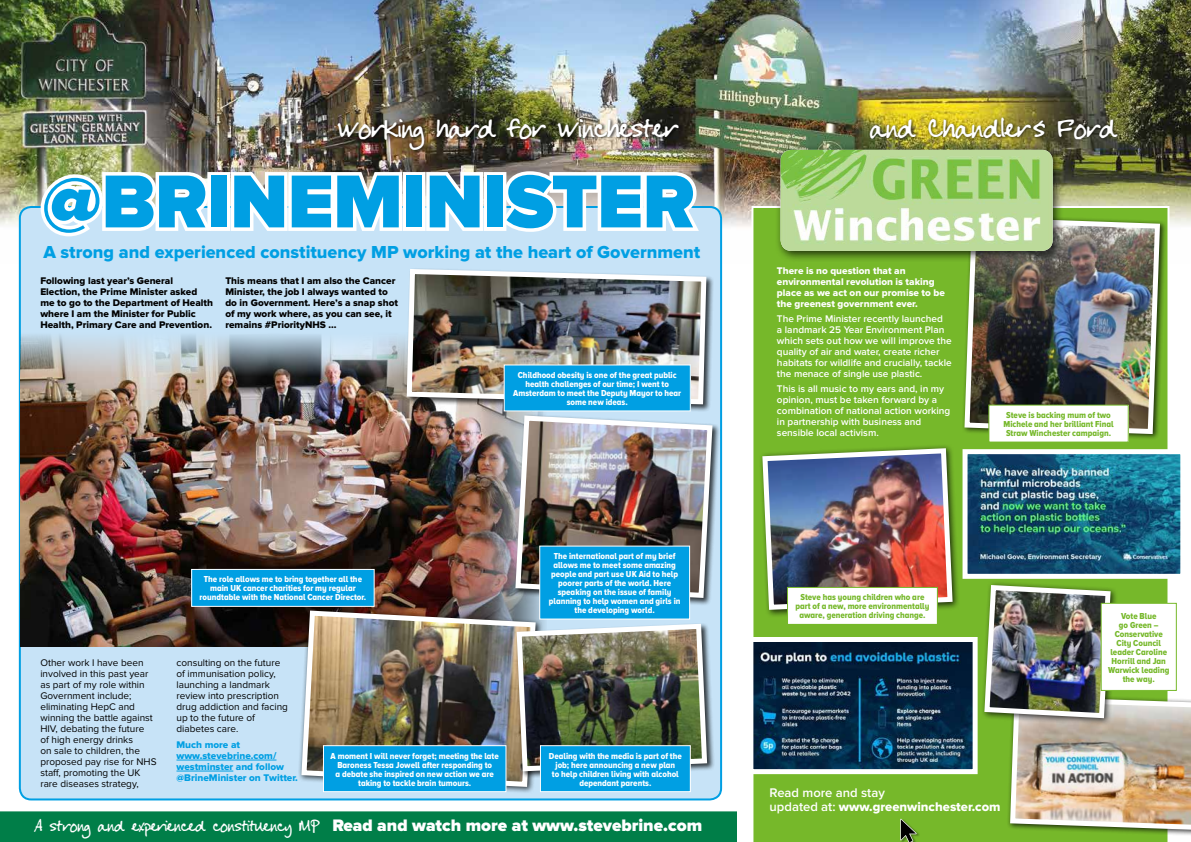
<style>
.page{position:relative;width:1191px;height:842px;background:#fff}
.page>*{position:absolute;margin:0;border:0;box-sizing:border-box;transform-origin:0 0}
.t1{font:900 77.7px "Proxima Nova";letter-spacing:-.01em;color:#009fe3}
.t2{font:36px "Cheryl Hand";letter-spacing:-.03em;color:#fff}
.t3{font:18px "Proxima Nova Extrabld";color:#009fe3}
.t4{font:900 17.3px "Proxima Nova";color:#fff}
.t5{font:13px "Proxima Nova Extrabld";color:#fff}
.t6{font:600 13px "Proxima Nova";color:#fff}
.t7{font:10px/11px "Proxima Nova";color:#000}
.t8{font:600 10px/11px "Proxima Nova";color:#fff}
.t9{font:10px/11px "Proxima Nova Extrabld";color:#000}
.t10{font:10px/11px "Proxima Nova Extrabld";color:#fff}
.t11{font:10px/11px "Proxima Nova Extrabld";color:#009fe3}
.t12{font:9px/9px "Proxima Nova A Cond Extrabld";color:#fff;text-align:center}
.t13{font:9px/9px "Proxima Nova A Cond Extrabld";color:#76b82a;text-align:center}
.s1{font-family:"Narrative BF"}
.s2{font-family:"Cheryl Hand";font-weight:400;font-size:21px}
.s3{font-family:"Proxima Nova";font-weight:600}
</style>
<div class="page">
<img style="left:0;top:0;width:1191px;height:263px">
<div style="left:751px;top:206px;width:418px;height:240px;background:#76b82a"></div>
<div style="left:20px;top:207px;width:701px;height:592px;background:#c7e3f7;border-radius:11px"></div>
<img style="left:37px;top:168px;width:178px;height:69px">
<div style="left:207px;top:172px;width:23px;height:59px;border:7px solid #fff"></div>
<img style="left:227px;top:157px;width:179px;height:74px">
<div style="left:403px;top:172px;width:22px;height:59px;border:7px solid #fff"></div>
<svg style="left:422px;top:168px;width:64px;height:63px"></svg>
<div style="left:483px;top:172px;width:23px;height:59px;border:7px solid #fff"></div>
<svg style="left:497px;top:168px;width:205px;height:64px"></svg>
<div style="left:0;top:811px;width:736px;height:31px;background:#007e48"></div>
<hr style="left:176px;top:760px;width:100px;height:1px;background:#009fe3">
<hr style="left:176px;top:771px;width:57px;height:1px;background:#009fe3">
<div style="left:961px;top:214px;width:205px;height:227px;background:#000;opacity:.75"></div>
<img style="left:962px;top:215px;width:200px;height:222px">
<div style="left:774px;top:144px;width:290px;height:119px;background:#000;opacity:.75"></div>
<img style="left:780px;top:150px;width:272px;height:101px">
<img style="left:21px;top:335px;width:523px;height:311px">
<div style="left:405px;top:267px;width:309px;height:145px;background:#000;opacity:.75"></div>
<img style="left:404px;top:267px;width:305px;height:140px">
<div style="left:514px;top:414px;width:206px;height:191px;background:#000;opacity:.75"></div>
<img style="left:513px;top:413px;width:202px;height:188px">
<div style="left:298px;top:607px;width:244px;height:187px;background:#000;opacity:.75"></div>
<svg style="left:299px;top:608px;width:239px;height:181px"></svg>
<div style="left:989px;top:405px;width:139px;height:37px;background:#fff"></div>
<img style="left:753px;top:446px;width:438px;height:396px">
<div style="left:192px;top:569px;width:182px;height:37px;background:#009fe3"></div>
<div style="left:191px;top:569px;width:183px;height:38px;border:1px solid #fff"></div>
<div style="left:504px;top:365px;width:186px;height:46px;background:#009fe3"></div>
<div style="left:540px;top:546px;width:149px;height:73px;background:#009fe3"></div>
<div style="left:539px;top:546px;width:151px;height:73px;border:1px solid #fff"></div>
<div style="left:323px;top:746px;width:183px;height:46px;background:#009fe3"></div>
<div style="left:323px;top:745px;width:183px;height:47px;border:1px solid #fff"></div>
<div style="left:515px;top:622px;width:199px;height:157px;background:#000;opacity:.75"></div>
<img style="left:304px;top:613px;width:405px;height:171px">
<div style="left:540px;top:746px;width:150px;height:46px;background:#009fe3"></div>
<div style="left:540px;top:745px;width:150px;height:47px;border:1px solid #fff"></div>
<div style="left:336px;top:115px;width:346px;height:38px;background:#000;opacity:.75"></div>
<div style="left:867px;top:115px;width:254px;height:27px;background:#000;opacity:.75"></div>
<h2 class="t2" style="left:337px;top:106px;width:343px">Working hard for Winchester</h2>
<h2 class="t2" style="left:869px;top:106px;width:250px">and Chandler<span class="s1">’</span>s Ford</h2>
<h1 class="t1" style="left:41px;top:157px;width:655px">@BRINEMINISTER</h1>
<h3 class="t3" style="left:43px;top:242px;width:658px">A strong and experienced constituency MP working at the heart of Government</h3>
<p class="t9" style="left:40px;top:276px;width:174px">Following last year’s General Election, the Prime Minister asked me to go to the Department of Health where I am the Minister for Public Health, Primary Care and Prevention.</p>
<p class="t9" style="left:225px;top:276px;width:174px">This means that I am also the Cancer<br>Minister, the job I always wanted to do in Government. Here’s a snap shot of my work where, as you can see, it remains #PriorityNHS …</p>
<p class="t12" style="left:200px;top:575px;width:168px">The role allows me to bring together all the main UK cancer charities for my regular roundtable with the National Cancer Director.</p>
<p class="t12" style="left:513px;top:370px;width:170px">Childhood obesity is one of the great public health challenges of our time; I went to Amsterdam to meet the Deputy Mayor to hear some new ideas.</p>
<p class="t12" style="left:549px;top:551px;width:133px">The international part of my brief allows me to meet some amazing people and part use UK Aid to help poorer parts of the world. Here speaking on the issue of family planning to help women and girls in the developing world.</p>
<p class="t7" style="left:40px;top:658px;width:118px">Other work I have been involved in this past year as part of my role within<br>Government include; eliminating HepC and winning the battle against<br>HIV, debating the future<br>of high energy drinks<br>on sale to children, the proposed pay rise for NHS staff, promoting the UK rare diseases strategy,</p>
<p class="t7" style="left:176px;top:658px;width:113px">consulting on the future of immunisation policy, launching a landmark review into prescription drug addiction and facing up to the future of diabetes care.</p>
<p class="t11" style="left:176px;top:739px;width:123px">Much more at www.stevebrine.com/ westminster and follow @BrineMinister on Twitter.</p>
<p class="t12" style="left:331px;top:751px;width:170px">A moment I will never forget; meeting the late Baroness Tessa Jowell after responding to<br>a debate she inspired on new action we are taking to tackle brain tumours.</p>
<p class="t12" style="left:549px;top:751px;width:134px">Dealing with the media is part of the job; here announcing a new plan<br>to help children living with alcohol dependant parents.</p>
<h3 class="t4" style="left:34px;top:815px;width:669px"><span class="s2">A strong and experienced constituency MP</span> Read and watch more at www.stevebrine.com</h3>
<p class="t10" style="left:777px;top:265px;width:169px">There is no question that an environmental revolution is taking place as we act on our promise to be the greenest government ever.</p>
<p class="t8" style="left:777px;top:313px;width:176px">The Prime Minister recently launched<br>a landmark 25 Year Environment Plan which sets out how we will improve the quality of air and water, create richer habitats for wildlife and crucially, tackle the menace of single use plastic.</p>
<p class="t8" style="left:777px;top:384px;width:175px">This is all music to my ears and, in my opinion, must be taken forward by a combination of national action working in partnership with business and sensible local activism.</p>
<p class="t13" style="left:1003px;top:410px;width:112px">Steve is backing mum of two<br>Michele and her brilliant Final<br>Straw Winchester campaign.</p>
<p class="t13" style="left:795px;top:593px;width:135px">Steve has young children who are part of a new, more environmentally aware, generation driving change.</p>
<p class="t13" style="left:1108px;top:611px;width:63px">Vote Blue<br>go Green –<br>Conservative<br>City Council leader Caroline<br>Horrill and Jan<br>Warwick leading the way.</p>
<h3 class="t6" style="left:769px;top:785px;width:117px">Read more and stay</h3>
<h3 class="t5" style="left:769px;top:799px;width:232px"><span class="s3">updated at:</span> www.greenwinchester.com</h3>
</div>
